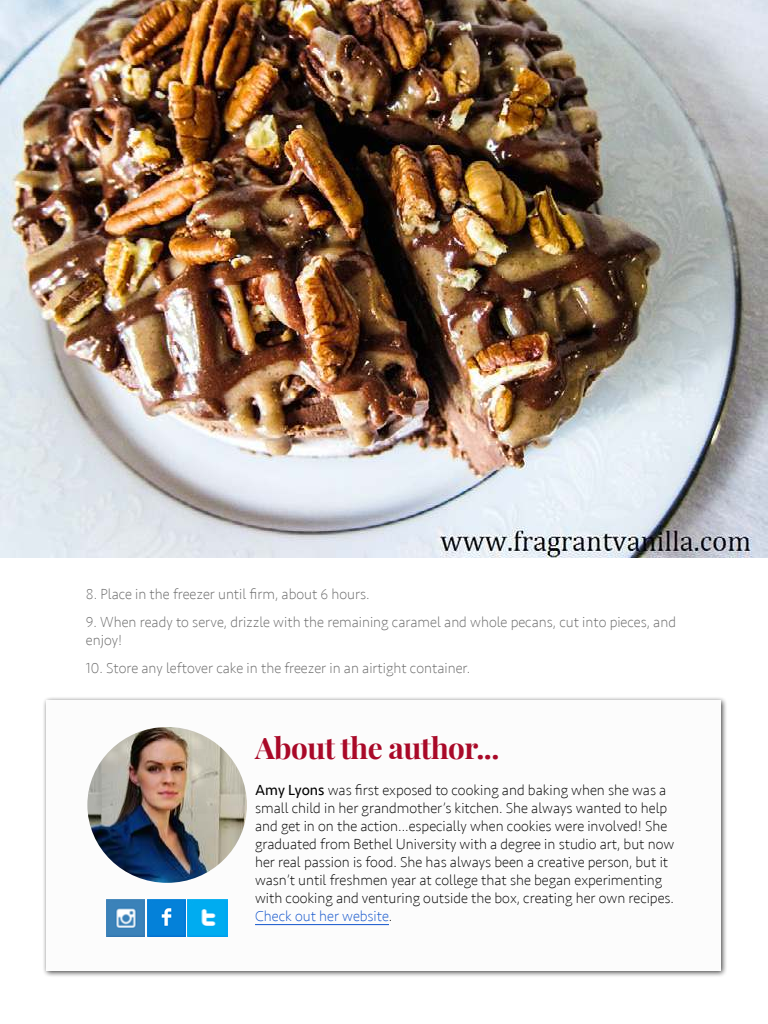
<style>
.page{position:relative;width:768px;height:1024px;background:#fff}
.page>*{position:absolute;margin:0;border:0;box-sizing:border-box;transform-origin:0 0}
.t1{font:700 29.8px "Playfair Display";letter-spacing:-.02em;color:#a90928}
.t2{font:200 15px/18px "Seravek";color:#000}
.t3{font:200 15px/18px "Seravek";color:#686868}
.s1{font-weight:400}
.s2{color:#1154cc}
</style>
<div class="page">
<img style="left:0;top:0;width:768px;height:558px">
<div style="left:43px;top:697px;width:685px;height:281px;background:#000;opacity:.75"></div>
<div style="left:46px;top:700px;width:674px;height:270px;background:#fcfcfc"></div>
<img style="left:87px;top:727px;width:160px;height:156px">
<img style="left:107px;top:899px;width:37px;height:37px">
<img style="left:188px;top:899px;width:39px;height:37px">
<img style="left:147px;top:899px;width:38px;height:37px">
<hr style="left:255px;top:924px;width:134px;height:1px;background:#1154cc">
<p class="t3" style="left:86px;top:585px;width:285px">8. Place in the freezer until firm, about 6 hours.</p>
<p class="t3" style="left:86px;top:614px;width:592px">9. When ready to serve, drizzle with the remaining caramel and whole pecans, cut into pieces, and enjoy!</p>
<p class="t3" style="left:86px;top:660px;width:386px">10. Store any leftover cake in the freezer in an airtight container.</p>
<h1 class="t1" style="left:255px;top:736px;width:246px">About the author...</h1>
<p class="t2" style="left:255px;top:781px;width:421px"><span class="s1">Amy Lyons</span> was first exposed to cooking and baking when she was a small child in her grandmother’s kitchen. She always wanted to help and get in on the action...especially when cookies were involved! She graduated from Bethel University with a degree in studio art, but now her real passion is food. She has always been a creative person, but it wasn’t until freshmen year at college that she began experimenting with cooking and venturing outside the box, creating her own recipes.<br><span class="s2">Check out her website</span>.</p>
</div>
